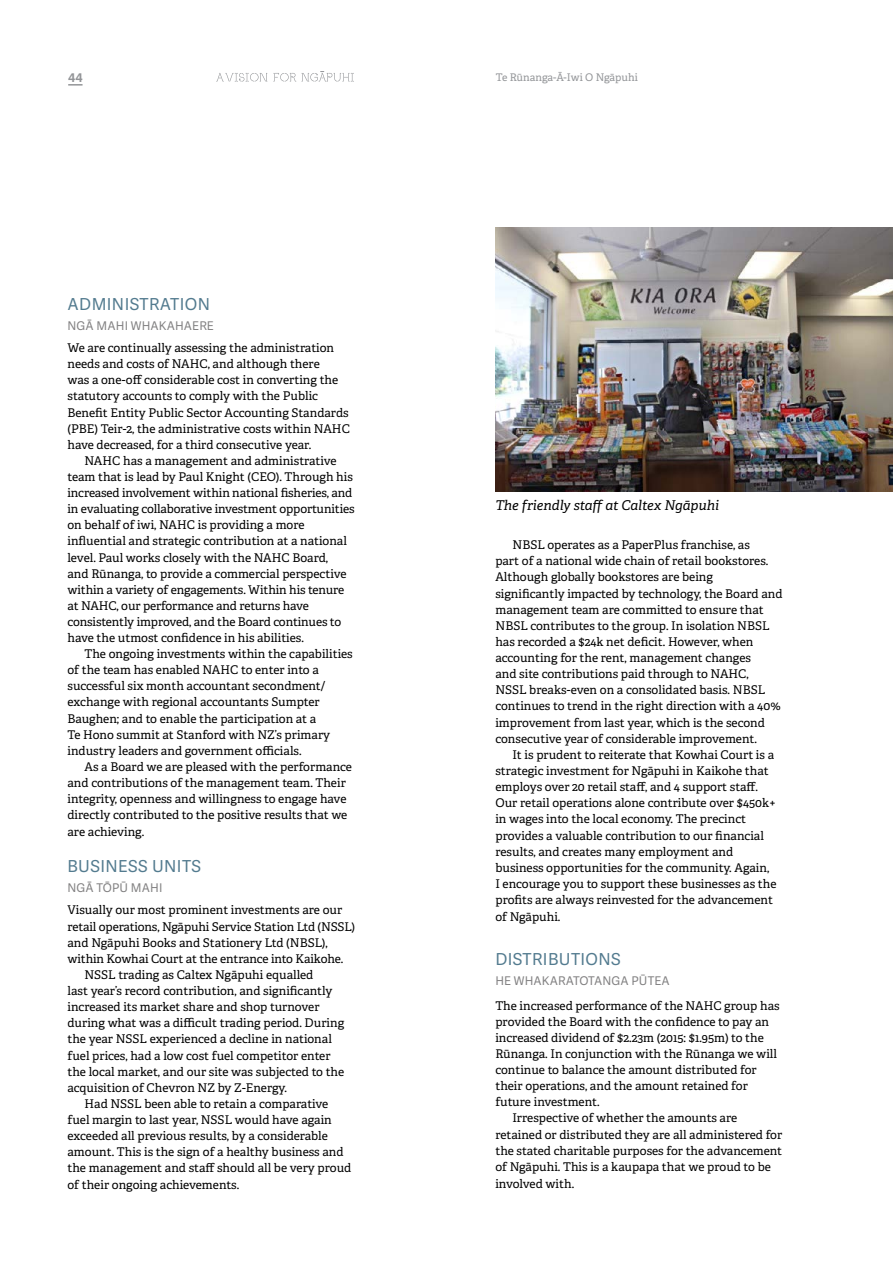
<style>
.page{position:relative;width:893px;height:1263px;background:#fff}
.page>*{position:absolute;margin:0;border:0;box-sizing:border-box;transform-origin:0 0}
.t1{font:16.5px "Adelle Sans";letter-spacing:.025em;color:#537b8f}
.t2{font:italic 13.5px "Adelle PE";color:#000}
.t3{font:12px/16.2px "Adelle PE";color:#000}
.t4{font:12px "Adelle Sans";letter-spacing:.01em;color:#828182}
.t5{font:700 12px "Adelle Sans";color:#939598}
.t6{font:10.5px "Adelle PE";color:#939598}
</style>
<div class="page">
<svg style="left:217px;top:71px;width:137px;height:10px"></svg>
<img style="left:495px;top:227px;width:398px;height:264px">
<svg style="left:68px;top:84px;width:15px;height:2px"></svg>
<p class="t5" style="left:68px;top:69px;width:16px">44</p>
<p class="t6" style="left:496px;top:69px;width:143px">Te Rūnanga-Ā-Iwi O Ngāpuhi</p>
<h1 class="t1" style="left:68px;top:292px;width:144px">ADMINISTRATION</h1>
<p class="t4" style="left:68px;top:317px;width:148px">NGĀ MAHI WHAKAHAERE</p>
<p class="t3" style="left:68px;top:339px;width:284px">We are continually assessing the administration needs and costs of NAHC, and although there<br>was a one-off considerable cost in converting the statutory accounts to comply with the Public Benefit Entity Public Sector Accounting Standards (PBE) Teir-2, the administrative costs within NAHC have decreased, for a third consecutive year.</p>
<p class="t3" style="left:68px;top:452px;width:289px;text-indent:17px">NAHC has a management and administrative team that is lead by Paul Knight (CEO). Through his increased involvement within national fisheries, and in evaluating collaborative investment opportunities on behalf of iwi, NAHC is providing a more influential and strategic contribution at a national level. Paul works closely with the NAHC Board,<br>and Rūnanga, to provide a commercial perspective within a variety of engagements. Within his tenure at NAHC, our performance and returns have consistently improved, and the Board continues to have the utmost confidence in his abilities.</p>
<p class="t3" style="left:68px;top:645px;width:287px;text-indent:17px">The ongoing investments within the capabilities of the team has enabled NAHC to enter into a successful six month accountant secondment/ exchange with regional accountants Sumpter Baughen; and to enable the participation at a<br>Te Hono summit at Stanford with NZ’s primary industry leaders and government officials.</p>
<p class="t3" style="left:68px;top:758px;width:286px;text-indent:17px">As a Board we are pleased with the performance and contributions of the management team. Their integrity, openness and willingness to engage have directly contributed to the positive results that we are achieving.</p>
<h1 class="t1" style="left:68px;top:855px;width:135px">BUSINESS UNITS</h1>
<p class="t4" style="left:68px;top:879px;width:96px">NGĀ TŌPŪ MAHI</p>
<p class="t3" style="left:68px;top:901px;width:276px">Visually our most prominent investments are our</p>
<p class="t3" style="left:68px;top:918px;width:289px">retail operations, Ngāpuhi Service Station Ltd (NSSL)</p>
<p class="t3" style="left:68px;top:934px;width:262px">and Ngāpuhi Books and Stationery Ltd (NBSL),</p>
<p class="t3" style="left:68px;top:950px;width:277px">within Kowhai Court at the entrance into Kaikohe.</p>
<p class="t3" style="left:85px;top:966px;width:230px">NSSL trading as Caltex Ngāpuhi equalled</p>
<p class="t3" style="left:68px;top:982px;width:267px">last year’s record contribution, and significantly</p>
<p class="t3" style="left:68px;top:998px;width:254px">increased its market share and shop turnover</p>
<p class="t3" style="left:68px;top:1014px;width:278px">during what was a difficult trading period. During</p>
<p class="t3" style="left:68px;top:1030px;width:266px">the year NSSL experienced a decline in national</p>
<p class="t3" style="left:68px;top:1047px;width:265px">fuel prices, had a low cost fuel competitor enter</p>
<p class="t3" style="left:68px;top:1063px;width:278px">the local market, and our site was subjected to the</p>
<p class="t3" style="left:68px;top:1079px;width:221px">acquisition of Chevron NZ by Z-Energy.</p>
<p class="t3" style="left:85px;top:1095px;width:245px">Had NSSL been able to retain a comparative</p>
<p class="t3" style="left:68px;top:1111px;width:266px">fuel margin to last year, NSSL would have again</p>
<p class="t3" style="left:68px;top:1127px;width:262px">exceeded all previous results, by a considerable</p>
<p class="t3" style="left:68px;top:1143px;width:278px">amount. This is the sign of a healthy business and</p>
<p class="t3" style="left:68px;top:1159px;width:285px">the management and staff should all be very proud</p>
<p class="t3" style="left:68px;top:1176px;width:173px">of their ongoing achievements.</p>
<p class="t2" style="left:495px;top:495px;width:225px">The friendly staff at Caltex Ngāpuhi</p>
<p class="t3" style="left:495px;top:536px;width:289px;text-indent:17px">NBSL operates as a PaperPlus franchise, as<br>part of a national wide chain of retail bookstores.<br>Although globally bookstores are being significantly impacted by technology, the Board and management team are committed to ensure that NBSL contributes to the group. In isolation NBSL has recorded a $24k net deficit. However, when accounting for the rent, management changes<br>and site contributions paid through to NAHC, NSSL breaks-even on a consolidated basis. NBSL continues to trend in the right direction with a 40% improvement from last year, which is the second consecutive year of considerable improvement.</p>
<p class="t3" style="left:495px;top:746px;width:283px;text-indent:17px">It is prudent to reiterate that Kowhai Court is a strategic investment for Ngāpuhi in Kaikohe that employs over 20 retail staff, and 4 support staff.<br>Our retail operations alone contribute over $450k+ in wages into the local economy. The precinct provides a valuable contribution to our financial results, and creates many employment and business opportunities for the community. Again, I encourage you to support these businesses as the profits are always reinvested for the advancement of Ngāpuhi.</p>
<h1 class="t1" style="left:495px;top:948px;width:127px">DISTRIBUTIONS</h1>
<p class="t4" style="left:495px;top:972px;width:176px">HE WHAKARATOTANGA PŪTEA</p>
<p class="t3" style="left:495px;top:997px;width:286px">The increased performance of the NAHC group has</p>
<p class="t3" style="left:495px;top:1013px;width:275px">provided the Board with the confidence to pay an</p>
<p class="t3" style="left:495px;top:1029px;width:270px">increased dividend of $2.23m (2015: $1.95m) to the</p>
<p class="t3" style="left:495px;top:1045px;width:283px">Rūnanga. In conjunction with the Rūnanga we will</p>
<p class="t3" style="left:495px;top:1061px;width:263px">continue to balance the amount distributed for</p>
<p class="t3" style="left:495px;top:1077px;width:254px">their operations, and the amount retained for</p>
<p class="t3" style="left:495px;top:1093px;width:106px">future investment.</p>
<p class="t3" style="left:512px;top:1109px;width:226px">Irrespective of whether the amounts are</p>
<p class="t3" style="left:495px;top:1126px;width:288px">retained or distributed they are all administered for</p>
<p class="t3" style="left:495px;top:1142px;width:288px">the stated charitable purposes for the advancement</p>
<p class="t3" style="left:495px;top:1158px;width:277px">of Ngāpuhi. This is a kaupapa that we proud to be</p>
<p class="t3" style="left:495px;top:1175px;width:80px">involved with.</p>
</div>
